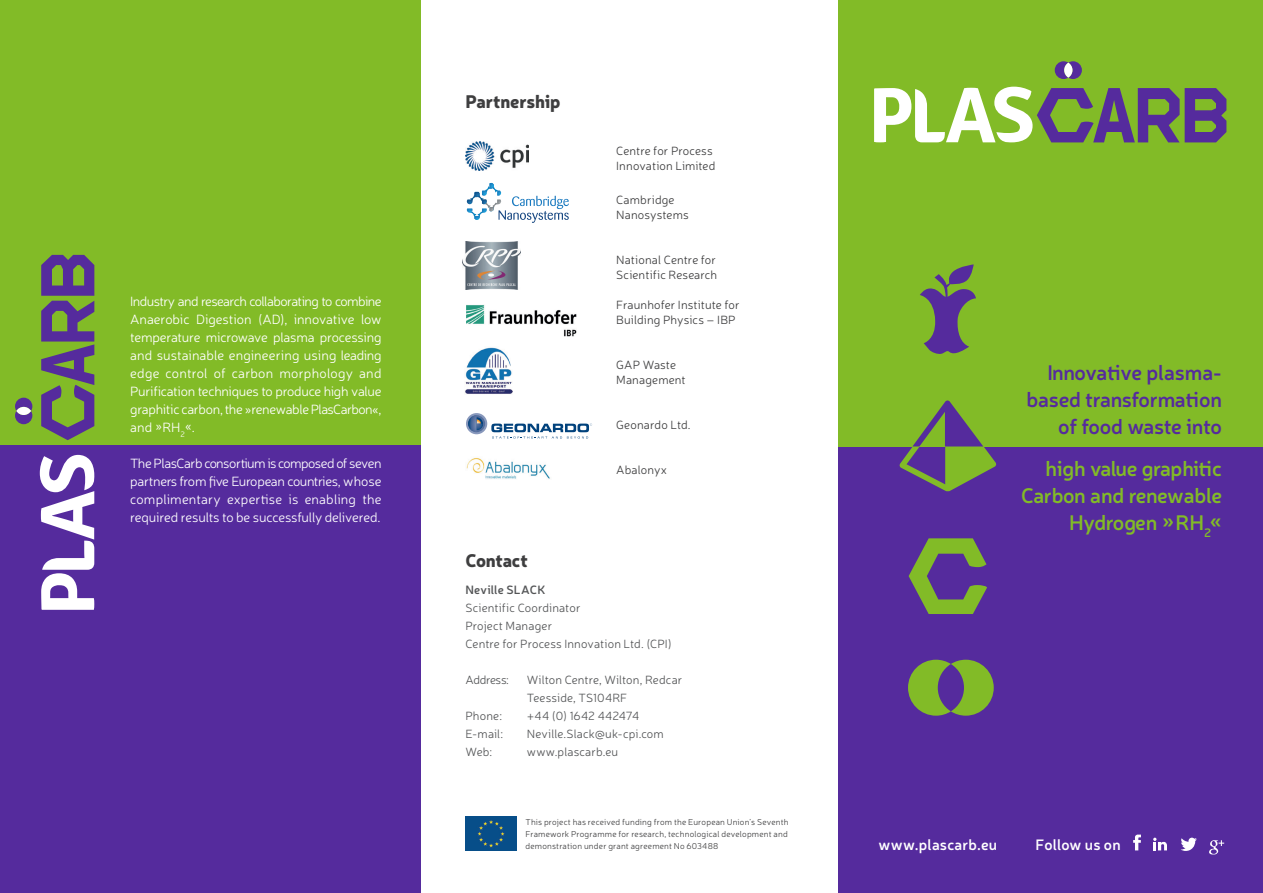
<style>
.page{position:relative;width:1263px;height:893px;background:#fff}
.page>*{position:absolute;margin:0;border:0;box-sizing:border-box;transform-origin:0 0}
.t1{font:600 21px/27px "Neris";letter-spacing:-.015em;color:#552b9d;text-align:right}
.t2{font:600 21px/27px "Neris";letter-spacing:-.02em;color:#82bb27;text-align:right}
.t3{font:900 18px "Neris";letter-spacing:-.015em;color:#3e3e3f}
.t4{font:600 15px "Neris";letter-spacing:.015em;color:#fff}
.t5{font:300 13.5px/18px "Neris";letter-spacing:-.02em;color:#fff;text-align:justify}
.t6{font:300 12px/18px "Neris";letter-spacing:.01em;color:#545557}
.t7{font:300 12px/15px "Neris";letter-spacing:.01em;color:#3e3e3f}
.t8{font:600 12px "Neris";letter-spacing:.015em;color:#545557}
.t9{font:300 12px "Neris";letter-spacing:-.025em;color:#545557}
.t10{font:300 8.55px/12px "Neris";letter-spacing:.025em;color:#3e3e3f;text-align:justify}
</style>
<div class="page">
<div style="left:0;top:444px;width:420px;height:449px;background:#552b9d"></div>
<div style="left:838px;top:444px;width:425px;height:449px;background:#552b9d"></div>
<div style="left:838px;top:0;width:425px;height:446px;background:#82bb27"></div>
<div style="left:0;top:0;width:420px;height:445px;background:#82bb27"></div>
<svg style="left:1133px;top:835px;width:8px;height:15px"></svg>
<svg style="left:1153px;top:838px;width:14px;height:12px"></svg>
<svg style="left:1209px;top:840px;width:15px;height:15px"></svg>
<img style="left:466px;top:817px;width:51px;height:33px">
<img style="left:466px;top:458px;width:84px;height:21px">
<svg style="left:465px;top:241px;width:56px;height:49px"></svg>
<img style="left:463px;top:242px;width:57px;height:47px">
<img style="left:465px;top:347px;width:47px;height:47px">
<img style="left:466px;top:305px;width:111px;height:31px">
<img style="left:465px;top:142px;width:63px;height:29px">
<svg style="left:467px;top:183px;width:102px;height:40px"></svg>
<svg style="left:1181px;top:838px;width:16px;height:13px"></svg>
<svg style="left:466px;top:413px;width:21px;height:21px"></svg>
<div style="left:468px;top:415px;width:17px;height:17px;background:#536d9c;border-radius:50%"></div>
<svg style="left:468px;top:415px;width:15px;height:17px"></svg>
<svg style="left:491px;top:424px;width:101px;height:15px"></svg>
<svg style="left:909px;top:538px;width:78px;height:76px"></svg>
<svg style="left:920px;top:264px;width:56px;height:90px"></svg>
<svg style="left:874px;top:87px;width:305px;height:56px"></svg>
<svg style="left:1185px;top:88px;width:41px;height:54px"></svg>
<svg style="left:1055px;top:61px;width:27px;height:18px"></svg>
<div style="left:1064px;top:63px;width:8px;height:15px;background:#fff;border-radius:50%"></div>
<svg style="left:40px;top:455px;width:55px;height:155px"></svg>
<svg style="left:41px;top:255px;width:53px;height:185px"></svg>
<svg style="left:15px;top:398px;width:17px;height:26px"></svg>
<div style="left:16px;top:407px;width:15px;height:8px;background:#fff;border-radius:50%"></div>
<svg style="left:899px;top:400px;width:97px;height:91px"></svg>
<svg style="left:908px;top:660px;width:86px;height:56px"></svg>
<p class="t5" style="left:130px;top:292px;width:253px">Industry and research collaborating to combine Anaerobic Digestion (AD), innovative low temperature microwave plasma processing and sustainable engineering using leading edge control of carbon morphology and Purification techniques to produce high value graphitic carbon, the »renewable PlasCarbon«, and »RH<sub>2</sub>«.</p>
<p class="t5" style="left:130px;top:454px;width:253px">The PlasCarb consortium is composed of seven partners from five European countries, whose complimentary expertise is enabling the required results to be successfully delivered.</p>
<h2 class="t3" style="left:465px;top:88px;width:97px">Partnership</h2>
<p class="t7" style="left:616px;top:143px;width:101px">Centre for Process<br>Innovation Limited</p>
<p class="t7" style="left:616px;top:192px;width:74px">Cambridge<br>Nanosystems</p>
<p class="t7" style="left:616px;top:252px;width:103px">National Centre for<br>Scientific Research</p>
<p class="t7" style="left:616px;top:297px;width:125px">Fraunhofer Institute for<br>Building Physics – IBP</p>
<p class="t7" style="left:616px;top:357px;width:71px">GAP Waste<br>Management</p>
<p class="t7" style="left:616px;top:417px;width:76px">Geonardo Ltd.</p>
<p class="t7" style="left:616px;top:462px;width:52px">Abalonyx</p>
<h2 class="t3" style="left:465px;top:547px;width:64px">Contact</h2>
<p class="t8" style="left:465px;top:581px;width:81px">Neville SLACK</p>
<p class="t6" style="left:465px;top:598px;width:208px">Scientific Coordinator<br>Project Manager<br>Centre for Process Innovation Ltd. (CPI)</p>
<p class="t9" style="left:465px;top:672px;width:45px">Address:</p>
<p class="t6" style="left:527px;top:670px;width:157px">Wilton Centre, Wilton, Redcar<br>Teesside, TS104RF</p>
<p class="t6" style="left:465px;top:706px;width:38px">Phone:</p>
<p class="t6" style="left:527px;top:706px;width:114px">+44 (0) 1642 442474</p>
<p class="t6" style="left:465px;top:724px;width:39px">E-mail:</p>
<p class="t6" style="left:527px;top:724px;width:138px">Neville.Slack@uk-cpi.com</p>
<p class="t6" style="left:465px;top:742px;width:28px">Web:</p>
<p class="t6" style="left:527px;top:742px;width:93px">www.plascarb.eu</p>
<p class="t10" style="left:525px;top:815px;width:264px">This project has received funding from the European Union’s Seventh Framework Programme for research, technological development and demonstration under grant agreement No 603488</p>
<h1 class="t1" style="left:1026px;top:358px;width:197px">Innovative plasma&shy;based transformation of food waste into</h1>
<h1 class="t2" style="left:1021px;top:454px;width:202px">high value graphitic<br>Carbon and renewable<br>Hydrogen »RH<sub>2</sub>«</h1>
<p class="t4" style="left:878px;top:834px;width:120px">www.plascarb.eu</p>
<p class="t4" style="left:1035px;top:834px;width:87px">Follow us on</p>
</div>
